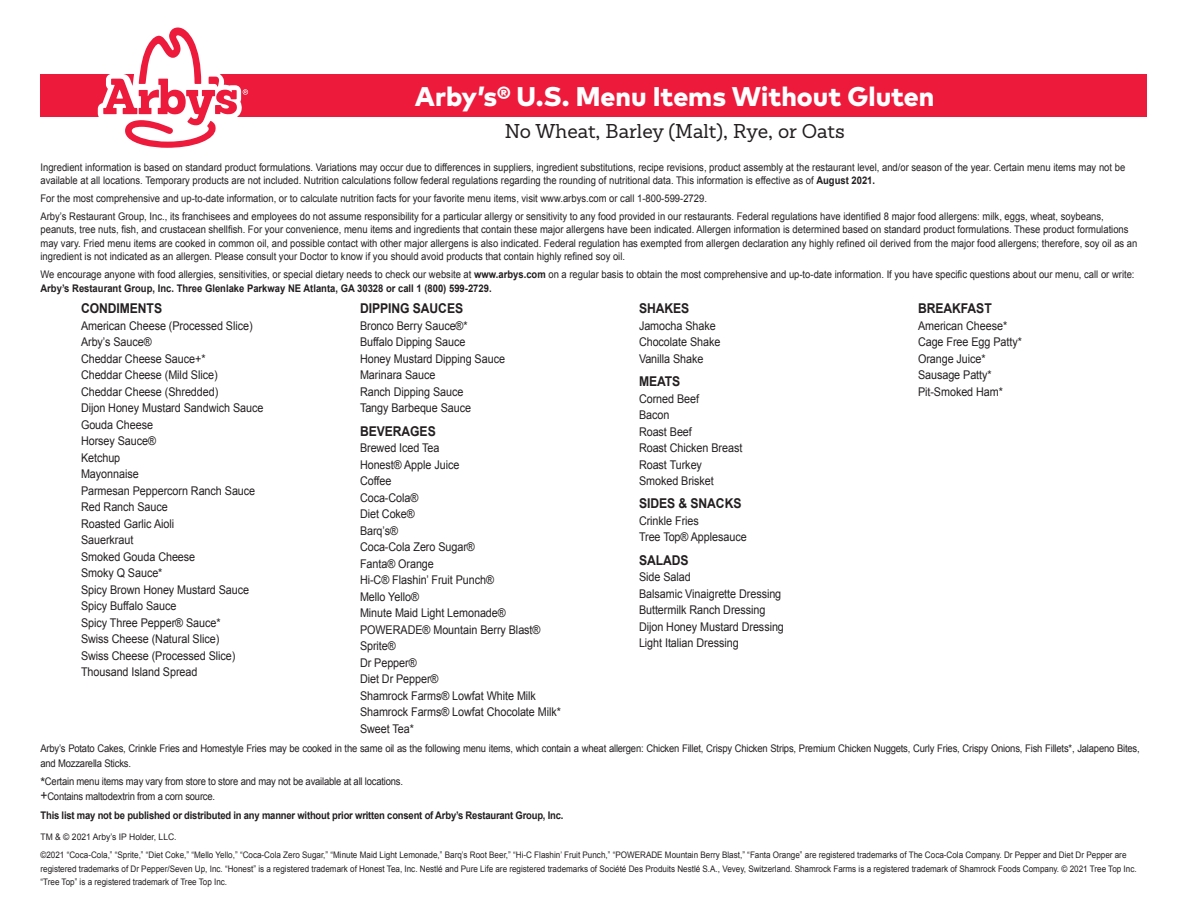
<style>
.page{position:relative;width:1188px;height:918px;background:#fff}
.page>*{position:absolute;margin:0;border:0;box-sizing:border-box;transform-origin:0 0}
.t1{font:800 27px "Mark OT";color:#fff}
.t2{font:19.5px "Sanchez Niu";color:#231f20}
.t3{font:700 13.5px "Arial";letter-spacing:-.005em;color:#231f20;scale:.9 1}
.t4{font:12px "Arial";letter-spacing:-.005em;color:#231f20;scale:.9 1}
.t5{font:10.5px/13.5px "Arial";color:#231f20;scale:.9 1}
.t6{font:10.5px/15px "Arial";letter-spacing:-.02em;color:#231f20;scale:.9 1}
.t7{font:700 10.5px "Arial";letter-spacing:-.02em;color:#231f20;scale:.9 1}
.t8{font:9px/13.5px "Arial";color:#231f20;scale:.9 1}
.t9{font:9px "Arial";color:#231f20;scale:.95 1}
.s1{font-weight:700}
.s2{font-size:13.5px}
</style>
<div class="page">
<div style="left:40px;top:75px;width:1108px;height:42px;background:#ed1a3b"></div>
<svg style="left:98px;top:27px;width:150px;height:121px"></svg>
<p class="t1" style="left:415px;top:79px;width:521px">Arby’s® U.S. Menu Items Without Gluten</p>
<p class="t2" style="left:505px;top:118px;width:342px">No Wheat, Barley (Malt), Rye, or Oats</p>
<p class="t5" style="left:40px;top:160px;width:1207px">Ingredient information is based on standard product formulations. Variations may occur due to differences in suppliers, ingredient substitutions, recipe revisions, product assembly at the restaurant level, and/or season of the year. Certain menu items may not be available at all locations. Temporary products are not included. Nutrition calculations follow federal regulations regarding the rounding of nutritional data. This information is effective as of <span class="s1">August 2021.</span></p>
<p class="t5" style="left:40px;top:192px;width:742px">For the most comprehensive and up-to-date information, or to calculate nutrition facts for your favorite menu items, visit www.arbys.com or call 1-800-599-2729.</p>
<p class="t5" style="left:40px;top:210px;width:1220px">Arby’s Restaurant Group, Inc., its franchisees and employees do not assume responsibility for a particular allergy or sensitivity to any food provided in our restaurants. Federal regulations have identified 8 major food allergens: milk, eggs, wheat, soybeans, peanuts, tree nuts, fish, and crustacean shellfish. For your convenience, menu items and ingredients that contain these major allergens have been indicated. Allergen information is determined based on standard product formulations. These product formulations may vary. Fried menu items are cooked in common oil, and possible contact with other major allergens is also indicated. Federal regulation has exempted from allergen declaration any highly refined oil derived from the major food allergens; therefore, soy oil as an ingredient is not indicated as an allergen. Please consult your Doctor to know if you should avoid products that contain highly refined soy oil.</p>
<p class="t5" style="left:40px;top:268px;width:1217px">We encourage anyone with food allergies, sensitivities, or special dietary needs to check our website at <span class="s1">www.arbys.com</span> on a regular basis to obtain the most comprehensive and up-to-date information. If you have specific questions about our menu, call or write:<br><span class="s1">Arby’s Restaurant Group, Inc. Three Glenlake Parkway NE Atlanta, GA 30328 or call 1 (800) 599-2729.</span></p>
<p class="t3" style="left:81px;top:300px;width:92px">CONDIMENTS</p>
<p class="t4" style="left:81px;top:318px;width:192px">American Cheese (Processed Slice)</p>
<p class="t4" style="left:81px;top:334px;width:80px">Arby’s Sauce®</p>
<p class="t4" style="left:81px;top:351px;width:140px">Cheddar Cheese Sauce+*</p>
<p class="t4" style="left:81px;top:367px;width:153px">Cheddar Cheese (Mild Slice)</p>
<p class="t4" style="left:81px;top:384px;width:154px">Cheddar Cheese (Shredded)</p>
<p class="t4" style="left:81px;top:400px;width:204px">Dijon Honey Mustard Sandwich Sauce</p>
<p class="t4" style="left:81px;top:417px;width:82px">Gouda Cheese</p>
<p class="t4" style="left:81px;top:433px;width:85px">Horsey Sauce®</p>
<p class="t4" style="left:81px;top:450px;width:45px">Ketchup</p>
<p class="t4" style="left:81px;top:466px;width:66px">Mayonnaise</p>
<p class="t4" style="left:81px;top:483px;width:195px">Parmesan Peppercorn Ranch Sauce</p>
<p class="t4" style="left:81px;top:499px;width:98px">Red Ranch Sauce</p>
<p class="t4" style="left:81px;top:516px;width:105px">Roasted Garlic Aioli</p>
<p class="t4" style="left:81px;top:532px;width:60px">Sauerkraut</p>
<p class="t4" style="left:81px;top:549px;width:128px">Smoked Gouda Cheese</p>
<p class="t4" style="left:81px;top:565px;width:92px">Smoky Q Sauce*</p>
<p class="t4" style="left:81px;top:582px;width:188px">Spicy Brown Honey Mustard Sauce</p>
<p class="t4" style="left:81px;top:598px;width:108px">Spicy Buffalo Sauce</p>
<p class="t4" style="left:81px;top:615px;width:157px">Spicy Three Pepper® Sauce*</p>
<p class="t4" style="left:81px;top:631px;width:155px">Swiss Cheese (Natural Slice)</p>
<p class="t4" style="left:81px;top:648px;width:173px">Swiss Cheese (Processed Slice)</p>
<p class="t4" style="left:81px;top:664px;width:131px">Thousand Island Spread</p>
<p class="t3" style="left:360px;top:300px;width:116px">DIPPING SAUCES</p>
<p class="t4" style="left:360px;top:318px;width:121px">Bronco Berry Sauce®*</p>
<p class="t4" style="left:360px;top:334px;width:119px">Buffalo Dipping Sauce</p>
<p class="t4" style="left:360px;top:351px;width:163px">Honey Mustard Dipping Sauce</p>
<p class="t4" style="left:360px;top:367px;width:85px">Marinara Sauce</p>
<p class="t4" style="left:360px;top:384px;width:116px">Ranch Dipping Sauce</p>
<p class="t4" style="left:360px;top:400px;width:125px">Tangy Barbeque Sauce</p>
<p class="t3" style="left:360px;top:422px;width:86px">BEVERAGES</p>
<p class="t4" style="left:360px;top:440px;width:90px">Brewed Iced Tea</p>
<p class="t4" style="left:360px;top:456px;width:112px">Honest® Apple Juice</p>
<p class="t4" style="left:360px;top:473px;width:36px">Coffee</p>
<p class="t4" style="left:360px;top:489px;width:66px">Coca-Cola®</p>
<p class="t4" style="left:360px;top:506px;width:62px">Diet Coke®</p>
<p class="t4" style="left:360px;top:522px;width:44px">Barq’s®</p>
<p class="t4" style="left:360px;top:539px;width:129px">Coca-Cola Zero Sugar®</p>
<p class="t4" style="left:360px;top:555px;width:84px">Fanta® Orange</p>
<p class="t4" style="left:360px;top:572px;width:151px">Hi-C® Flashin’ Fruit Punch®</p>
<p class="t4" style="left:360px;top:588px;width:67px">Mello Yello®</p>
<p class="t4" style="left:360px;top:605px;width:164px">Minute Maid Light Lemonade®</p>
<p class="t4" style="left:360px;top:621px;width:202px">POWERADE® Mountain Berry Blast®</p>
<p class="t4" style="left:360px;top:638px;width:41px">Sprite®</p>
<p class="t4" style="left:360px;top:654px;width:64px">Dr Pepper®</p>
<p class="t4" style="left:360px;top:671px;width:89px">Diet Dr Pepper®</p>
<p class="t4" style="left:360px;top:687px;width:197px">Shamrock Farms® Lowfat White Milk</p>
<p class="t4" style="left:360px;top:704px;width:225px">Shamrock Farms® Lowfat Chocolate Milk*</p>
<p class="t4" style="left:360px;top:720px;width:61px">Sweet Tea*</p>
<p class="t3" style="left:639px;top:300px;width:57px">SHAKES</p>
<p class="t4" style="left:639px;top:318px;width:87px">Jamocha Shake</p>
<p class="t4" style="left:639px;top:334px;width:92px">Chocolate Shake</p>
<p class="t4" style="left:639px;top:351px;width:73px">Vanilla Shake</p>
<p class="t3" style="left:639px;top:372px;width:47px">MEATS</p>
<p class="t4" style="left:639px;top:390px;width:68px">Corned Beef</p>
<p class="t4" style="left:639px;top:407px;width:35px">Bacon</p>
<p class="t4" style="left:639px;top:423px;width:60px">Roast Beef</p>
<p class="t4" style="left:639px;top:440px;width:116px">Roast Chicken Breast</p>
<p class="t4" style="left:639px;top:456px;width:72px">Roast Turkey</p>
<p class="t4" style="left:639px;top:473px;width:85px">Smoked Brisket</p>
<p class="t3" style="left:639px;top:495px;width:115px">SIDES &amp; SNACKS</p>
<p class="t4" style="left:639px;top:513px;width:68px">Crinkle Fries</p>
<p class="t4" style="left:639px;top:529px;width:121px">Tree Top® Applesauce</p>
<p class="t3" style="left:639px;top:551px;width:57px">SALADS</p>
<p class="t4" style="left:639px;top:569px;width:59px">Side Salad</p>
<p class="t4" style="left:639px;top:585px;width:160px">Balsamic Vinaigrette Dressing</p>
<p class="t4" style="left:639px;top:602px;width:142px">Buttermilk Ranch Dressing</p>
<p class="t4" style="left:639px;top:618px;width:163px">Dijon Honey Mustard Dressing</p>
<p class="t4" style="left:639px;top:635px;width:112px">Light Italian Dressing</p>
<p class="t3" style="left:918px;top:300px;width:83px">BREAKFAST</p>
<p class="t4" style="left:918px;top:318px;width:101px">American Cheese*</p>
<p class="t4" style="left:918px;top:334px;width:117px">Cage Free Egg Patty*</p>
<p class="t4" style="left:918px;top:351px;width:77px">Orange Juice*</p>
<p class="t4" style="left:918px;top:367px;width:83px">Sausage Patty*</p>
<p class="t4" style="left:918px;top:384px;width:96px">Pit-Smoked Ham*</p>
<p class="t6" style="left:40px;top:741px;width:1223px">Arby’s Potato Cakes, Crinkle Fries and Homestyle Fries may be cooked in the same oil as the following menu items, which contain a wheat allergen: Chicken Fillet, Crispy Chicken Strips, Premium Chicken Nuggets, Curly Fries, Crispy Onions, Fish Fillets*, Jalapeno Bites, and Mozzarella Sticks.</p>
<p class="t6" style="left:40px;top:774px;width:404px"><span class="s2">*</span>Certain menu items may vary from store to store and may not be available at all locations.</p>
<p class="t6" style="left:40px;top:789px;width:196px"><span class="s2">+</span>Contains maltodextrin from a corn source.</p>
<p class="t7" style="left:40px;top:809px;width:583px">This list may not be published or distributed in any manner without prior written consent of Arby’s Restaurant Group, Inc.</p>
<p class="t9" style="left:40px;top:831px;width:145px">TM &amp; © 2021 Arby’s IP Holder, LLC.</p>
<p class="t8" style="left:40px;top:848px;width:1219px">©2021 “Coca-Cola,” “Sprite,” “Diet Coke,” “Mello Yello,” “Coca-Cola Zero Sugar,” “Minute Maid Light Lemonade,” Barq’s Root Beer,” “Hi-C Flashin’ Fruit Punch,” “POWERADE Mountain Berry Blast,” “Fanta Orange” are registered trademarks of The Coca-Cola Company. Dr Pepper and Diet Dr Pepper are registered trademarks of Dr Pepper/Seven Up, Inc. “Honest” is a registered trademark of Honest Tea, Inc. Nestlé and Pure Life are registered trademarks of Société Des Produits Nestlé S.A., Vevey, Switzerland. Shamrock Farms is a registered trademark of Shamrock Foods Company. © 2021 Tree Top Inc. “Tree Top” is a registered trademark of Tree Top Inc.</p>
</div>
